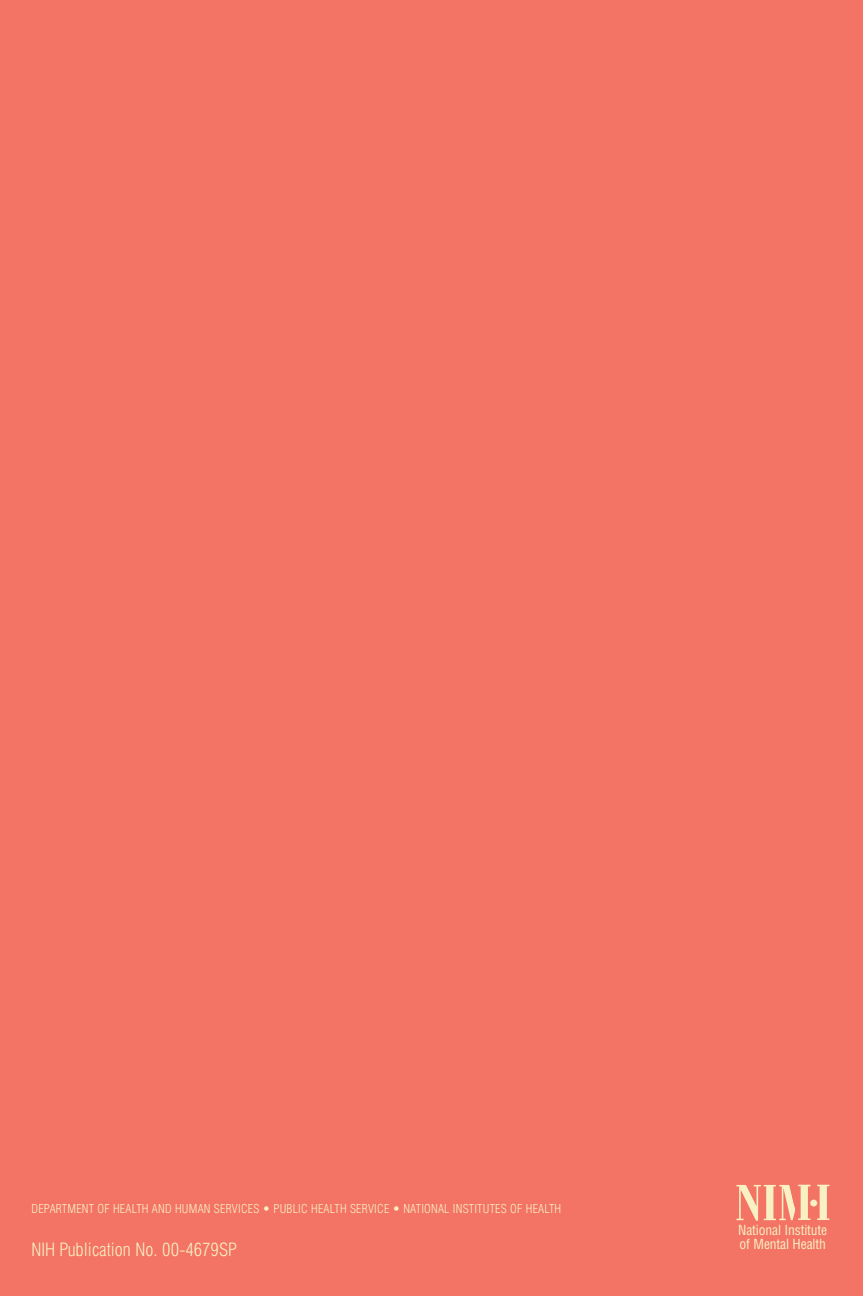
<style>
.page{position:relative;width:863px;height:1296px;background:#f37364}
.page>*{position:absolute;margin:0;border:0;box-sizing:border-box;transform-origin:0 0}
.t1{font:700 condensed 54px "Bodoni BT";color:#f9f0c3}
.t2{font:700 condensed 24px "Bodoni BT";color:#f9f0c3}
.t3{font:300 condensed 18px "Swiss 721 BT";color:#f9f0c3}
.t4{font:condensed 13.6px/14px "Helvetica";letter-spacing:-.01em;color:#f9f0c3}
.t5{font:300 condensed 12px "Helvetica";letter-spacing:.02em;color:#f9f0c3}
.s1{font-size:54px}
</style>
<div class="page">
<p class="t5" style="left:31px;top:1204px;width:531px">DEPARTMENT OF HEALTH AND HUMAN SERVICES • PUBLIC HEALTH SERVICE • NATIONAL INSTITUTES OF HEALTH</p>
<h3 class="t3" style="left:31px;top:1243px;width:207px">NIH Publication No. 00-4679SP</h3>
<h1 class="t1" style="left:796px;top:1184px;width:17px">I</h1>
<h2 class="t2" style="left:806px;top:1196px;width:26px">•<span class="s1">I</span></h2>
<p class="t4" style="left:738px;top:1224px;width:91px">National Institute of Mental Health</p>
<h1 class="t1" style="left:735px;top:1184px;width:78px">NIM</h1>
</div>
